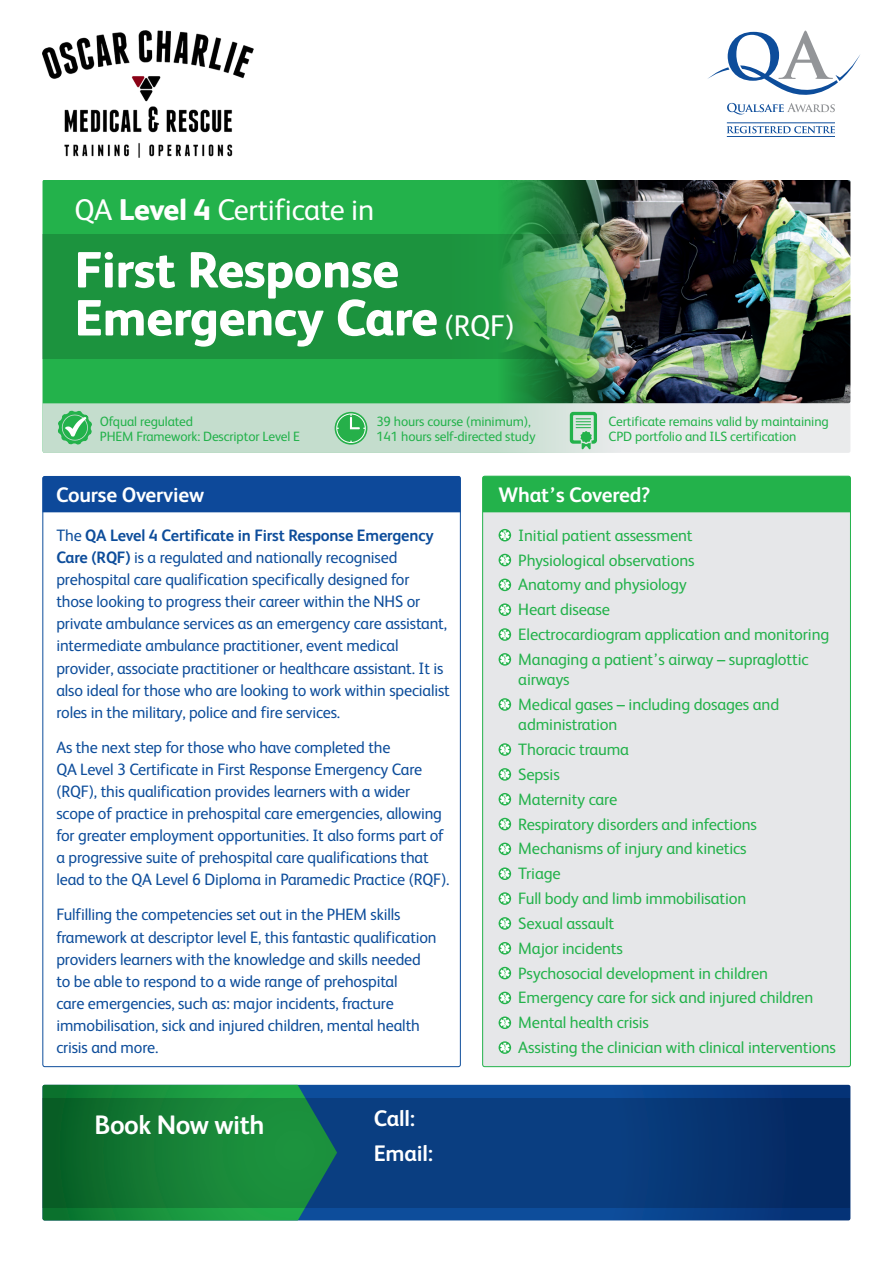
<style>
.page{position:relative;width:893px;height:1263px;background:#fff}
.page>*{position:absolute;margin:0;border:0;box-sizing:border-box;transform-origin:0 0}
.t1{font:800 51px/48px "FS Albert";letter-spacing:-.01em;color:#fff}
.t2{font:30px "FS Albert";letter-spacing:-.01em;color:#fff}
.t3{font:700 26.7px "FS Albert";letter-spacing:-.02em;color:#fff}
.t4{font:700 22.5px/34.5px "FS Albert";letter-spacing:-.01em;color:#fff}
.t5{font:700 21px "FS Albert";letter-spacing:-.01em;color:#fff}
.t6{font:16.5px/22.2px "FS Albert";letter-spacing:-.01em;color:#0d4d9b}
.t7{font:16.5px/24.9px "FS Albert";letter-spacing:-.01em;color:#23b24b}
.t8{font:13.5px/15px "FS Albert";letter-spacing:-.01em;color:#23b24b}
.s1{font-weight:800}
.s2{font-weight:400;font-size:30px}
.s3{font-weight:700}
</style>
<div class="page">
<img style="left:620px;top:180px;width:230px;height:223px">
<svg style="left:43px;top:180px;width:578px;height:273px;background:#24a548"></svg>
<svg style="left:337px;top:1085px;width:513px;height:135px;background:#0a4590"></svg>
<div style="left:483px;top:476px;width:367px;height:591px;background:#e6e7e9;border-radius:2px"></div>
<svg style="left:43px;top:1085px;width:294px;height:135px;background:#168a48"></svg>
<svg style="left:499px;top:529px;width:12px;height:12px"></svg>
<svg style="left:500px;top:530px;width:10px;height:10px"></svg>
<div style="left:499px;top:554px;width:12px;height:12px;background:#23b24b;border-radius:50%"></div>
<svg style="left:500px;top:555px;width:10px;height:10px"></svg>
<div style="left:499px;top:579px;width:12px;height:12px;background:#23b24b;border-radius:50%"></div>
<svg style="left:500px;top:580px;width:10px;height:10px"></svg>
<svg style="left:499px;top:603px;width:12px;height:13px"></svg>
<svg style="left:500px;top:605px;width:10px;height:9px"></svg>
<svg style="left:499px;top:628px;width:12px;height:13px"></svg>
<svg style="left:500px;top:630px;width:10px;height:9px"></svg>
<svg style="left:499px;top:653px;width:12px;height:13px"></svg>
<svg style="left:500px;top:655px;width:10px;height:9px"></svg>
<svg style="left:499px;top:698px;width:12px;height:13px"></svg>
<svg style="left:500px;top:700px;width:10px;height:9px"></svg>
<svg style="left:499px;top:743px;width:12px;height:13px"></svg>
<svg style="left:500px;top:745px;width:10px;height:9px"></svg>
<svg style="left:499px;top:768px;width:12px;height:13px"></svg>
<svg style="left:500px;top:770px;width:10px;height:9px"></svg>
<svg style="left:499px;top:793px;width:12px;height:12px"></svg>
<svg style="left:500px;top:794px;width:10px;height:10px"></svg>
<div style="left:499px;top:818px;width:12px;height:12px;background:#23b24b;border-radius:50%"></div>
<svg style="left:500px;top:819px;width:10px;height:10px"></svg>
<div style="left:499px;top:843px;width:12px;height:12px;background:#23b24b;border-radius:50%"></div>
<svg style="left:500px;top:844px;width:10px;height:10px"></svg>
<svg style="left:499px;top:867px;width:12px;height:13px"></svg>
<svg style="left:500px;top:869px;width:10px;height:9px"></svg>
<svg style="left:499px;top:892px;width:12px;height:13px"></svg>
<svg style="left:500px;top:894px;width:10px;height:9px"></svg>
<svg style="left:499px;top:917px;width:12px;height:13px"></svg>
<svg style="left:500px;top:919px;width:10px;height:9px"></svg>
<svg style="left:499px;top:942px;width:12px;height:12px"></svg>
<svg style="left:500px;top:943px;width:10px;height:10px"></svg>
<div style="left:499px;top:967px;width:12px;height:12px;background:#23b24b;border-radius:50%"></div>
<svg style="left:500px;top:968px;width:10px;height:10px"></svg>
<div style="left:499px;top:992px;width:12px;height:12px;background:#23b24b;border-radius:50%"></div>
<svg style="left:500px;top:993px;width:10px;height:10px"></svg>
<svg style="left:499px;top:1016px;width:12px;height:13px"></svg>
<svg style="left:500px;top:1018px;width:10px;height:9px"></svg>
<svg style="left:499px;top:1041px;width:12px;height:13px"></svg>
<svg style="left:500px;top:1043px;width:10px;height:9px"></svg>
<div style="left:483px;top:476px;width:367px;height:36px;background:#23b24b"></div>
<div style="left:43px;top:476px;width:418px;height:36px;background:#0d499a"></div>
<img style="left:43px;top:234px;width:807px;height:124px">
<svg style="left:43px;top:1098px;width:807px;height:110px;background:#0c5061"></svg>
<svg style="left:43px;top:403px;width:807px;height:50px;background:#c9dfd1"></svg>
<svg style="left:727px;top:103px;width:108px;height:12px"></svg>
<svg style="left:707px;top:31px;width:153px;height:64px"></svg>
<svg style="left:727px;top:126px;width:108px;height:7px"></svg>
<hr style="left:727px;top:123px;width:108px;height:1px;background:#0d4d9b">
<hr style="left:727px;top:136px;width:108px;height:1px;background:#0d4d9b">
<img style="left:42px;top:30px;width:211px;height:128px">
<h2 class="t2" style="left:74px;top:193px;width:301px">QA <span class="s1">Level 4</span> Certificate in</h2>
<h1 class="t1" style="left:74px;top:246px;width:442px">First Response<br>Emergency Care <span class="s2">(RQF)</span></h1>
<p class="t8" style="left:100px;top:413px;width:202px">Ofqual regulated<br>PHEM Framework: Descriptor Level E</p>
<p class="t8" style="left:376px;top:413px;width:161px">39 hours course (minimum),<br>141 hours self-directed study</p>
<p class="t8" style="left:609px;top:413px;width:222px">Certificate remains valid by maintaining<br>CPD portfolio and ILS certification</p>
<p class="t5" style="left:56px;top:482px;width:150px">Course Overview</p>
<p class="t6" style="left:56px;top:524px;width:395px">The <span class="s3">QA Level 4 Certificate in First Response Emergency Care (RQF)</span> is a regulated and nationally recognised prehospital care qualification specifically designed for those looking to progress their career within the NHS or private ambulance services as an emergency care assistant, intermediate ambulance practitioner, event medical provider, associate practitioner or healthcare assistant. It is also ideal for those who are looking to work within specialist roles in the military, police and fire services.</p>
<p class="t6" style="left:56px;top:736px;width:395px">As the next step for those who have completed the<br>QA Level 3 Certificate in First Response Emergency Care (RQF), this qualification provides learners with a wider scope of practice in prehospital care emergencies, allowing for greater employment opportunities. It also forms part of a progressive suite of prehospital care qualifications that lead to the QA Level 6 Diploma in Paramedic Practice (RQF).</p>
<p class="t6" style="left:56px;top:904px;width:382px">Fulfilling the competencies set out in the PHEM skills framework at descriptor level E, this fantastic qualification providers learners with the knowledge and skills needed to be able to respond to a wide range of prehospital<br>care emergencies, such as: major incidents, fracture immobilisation, sick and injured children, mental health crisis and more.</p>
<h3 class="t3" style="left:95px;top:1110px;width:171px">Book Now with</h3>
<h3 class="t4" style="left:374px;top:1101px;width:61px">Call:<br>Email:</h3>
<p class="t5" style="left:499px;top:483px;width:153px">What’s Covered?</p>
<p class="t7" style="left:518px;top:523px;width:313px">Initial patient assessment<br>Physiological observations<br>Anatomy and physiology<br>Heart disease<br>Electrocardiogram application and monitoring<br>Managing a patient’s airway – supraglottic</p>
<p class="t7" style="left:518px;top:667px;width:262px">airways<br>Medical gases – including dosages and</p>
<p class="t7" style="left:518px;top:712px;width:319px">administration<br>Thoracic trauma<br>Sepsis<br>Maternity care<br>Respiratory disorders and infections<br>Mechanisms of injury and kinetics<br>Triage<br>Full body and limb immobilisation<br>Sexual assault<br>Major incidents<br>Psychosocial development in children<br>Emergency care for sick and injured children<br>Mental health crisis<br>Assisting the clinician with clinical interventions</p>
</div>
